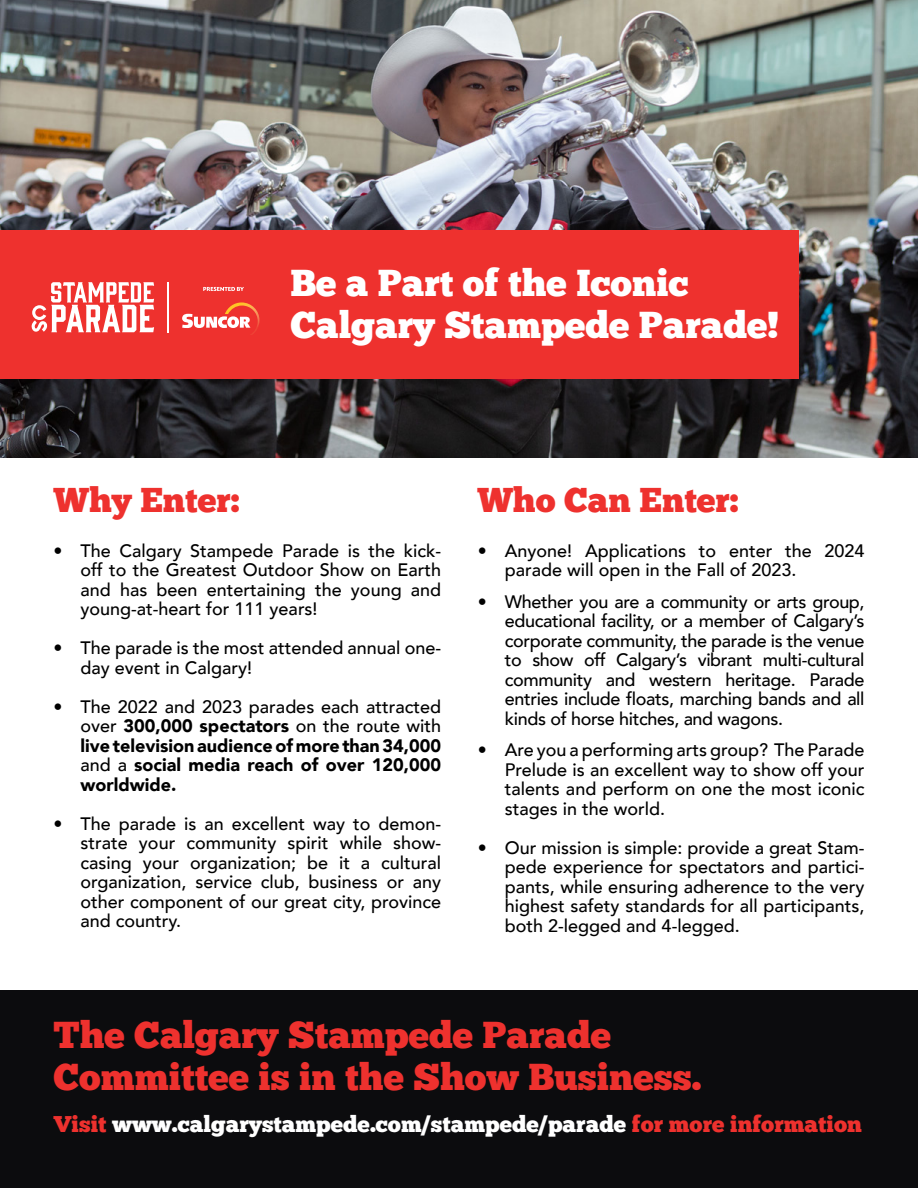
<style>
.page{position:relative;width:918px;height:1188px;background:#fff}
.page>*{position:absolute;margin:0;border:0;box-sizing:border-box;transform-origin:0 0}
.t1{font:37.5px/42px "Chunk Five";color:#ee312e}
.t2{font:37.5px/42px "Chunk Five";color:#fff}
.t3{font:34.5px "Chunk Five";color:#ee312e}
.t4{font:22.8px "Chunk Five";color:#fff}
.t5{font:500 18px/19.5px "Avenir";color:#000;text-align:justify}
.t6{font:900 18px/19.5px "Avenir";color:#000;text-align:justify}
.s1{font-weight:500}
.s2{color:#ee312e}
</style>
<div class="page">
<div style="left:0;top:990px;width:918px;height:198px;background:#0c0c0e"></div>
<img style="left:0;top:0;width:918px;height:457px">
<div style="left:0;top:230px;width:799px;height:149px;background:#ee312e"></div>
<svg style="left:182px;top:302px;width:78px;height:33px"></svg>
<hr style="left:167px;top:282px;width:2px;height:51px;background:#fff">
<svg style="left:203px;top:287px;width:41px;height:4px"></svg>
<svg style="left:31px;top:282px;width:123px;height:50px"></svg>
<h1 class="t2" style="left:291px;top:262px;width:490px">Be a Part of the Iconic<br>Calgary Stampede Parade!</h1>
<h2 class="t3" style="left:54px;top:479px;width:187px">Why Enter:</h2>
<p class="t5" style="left:81px;top:540px;width:362px;text-indent:-27px">• The Calgary Stampede Parade is the kick&shy;off to the Greatest Outdoor Show on Earth and has been entertaining the young and young-at-heart for 111 years!</p>
<p class="t5" style="left:54px;top:637px;width:389px">• The parade is the most attended annual one-</p>
<p class="t5" style="left:54px;top:657px;width:200px">• day event in Calgary!</p>
<p class="t6" style="left:81px;top:696px;width:362px;text-indent:-27px"><span class="s1">• The 2022 and 2023 parades each attracted over</span> 300,000 spectators <span class="s1">on the route with </span>live television audience of more than 34,000 <span class="s1">and a</span> social media reach of over 120,000 worldwide.</p>
<p class="t5" style="left:81px;top:813px;width:362px;text-indent:-27px">• The parade is an excellent way to demon&shy;strate your community spirit while show&shy;casing your organization; be it a cultural organization, service club, business or any other component of our great city, province and country.</p>
<h2 class="t3" style="left:478px;top:479px;width:262px">Who Can Enter:</h2>
<p class="t5" style="left:505px;top:540px;width:361px;text-indent:-27px">• Anyone! Applications to enter the 2024 parade will open in the Fall of 2023.</p>
<p class="t5" style="left:505px;top:591px;width:361px;text-indent:-27px">• Whether you are a community or arts group, educational facility, or a member of Calgary’s corporate community, the parade is the venue to show off Calgary’s vibrant multi-cultural community and western heritage. Parade entries include floats, marching bands and all kinds of horse hitches, and wagons.</p>
<p class="t5" style="left:505px;top:739px;width:361px;text-indent:-27px">• Are you a performing arts group? The Parade Prelude is an excellent way to show off your talents and perform on one the most iconic stages in the world.</p>
<p class="t5" style="left:505px;top:837px;width:361px;text-indent:-27px">• Our mission is simple: provide a great Stam&shy;pede experience for spectators and partici&shy;pants, while ensuring adherence to the very highest safety standards for all participants, both 2-legged and 4-legged.</p>
<h1 class="t1" style="left:54px;top:1014px;width:650px">The Calgary Stampede Parade<br>Committee is in the Show Business.</h1>
<p class="t4" style="left:54px;top:1110px;width:809px"><span class="s2">Visit</span> www.calgarystampede.com/stampede/parade <span class="s2">for more information</span></p>
</div>
